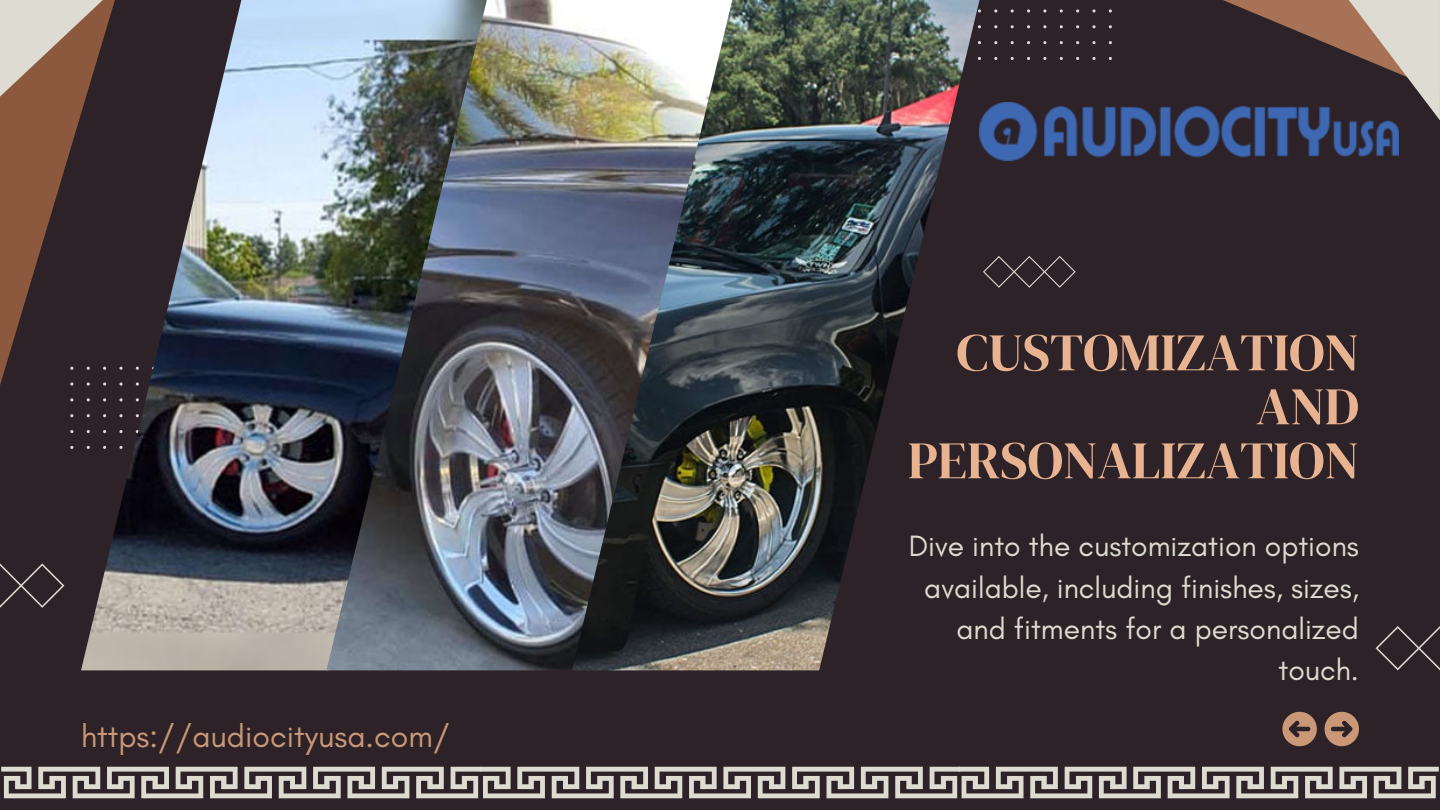
<style>
.page{position:relative;width:1440px;height:810px;background:#2d2227}
.page>*{position:absolute;margin:0;border:0;box-sizing:border-box;transform-origin:0 0}
.t1{font:52.8px/54px "DM Serif Display";color:#e7b391;text-align:right}
.t2{font:32px "Glacial Indifference";color:#ca9877}
.t3{font:30px/41.2px "Glacial Indifference";color:#dedbd2;text-align:right}
</style>
<div class="page">
<svg style="left:70px;top:398px;width:4px;height:51px"></svg>
<img style="left:81px;top:0;width:245px;height:670px">
<img style="left:326px;top:0;width:246px;height:670px">
<svg style="left:980px;top:9px;width:132px;height:51px"></svg>
<img style="left:572px;top:0;width:408px;height:670px">
<svg style="left:0;top:124px;width:190px;height:265px"></svg>
<svg style="left:0;top:0;width:224px;height:124px"></svg>
<svg style="left:1223px;top:0;width:217px;height:120px"></svg>
<svg style="left:983px;top:256px;width:93px;height:32px"></svg>
<svg style="left:0;top:563px;width:64px;height:45px"></svg>
<svg style="left:1376px;top:626px;width:64px;height:44px"></svg>
<svg style="left:1px;top:767px;width:1438px;height:31px"></svg>
<svg style="left:1325px;top:712px;width:34px;height:34px"></svg>
<svg style="left:1282px;top:712px;width:35px;height:34px"></svg>
<img style="left:980px;top:102px;width:418px;height:58px">
<p class="t2" style="left:81px;top:717px;width:370px">https://audiocityusa.com/</p>
<p class="t1" style="left:908px;top:325px;width:453px">CUSTOMIZATION<br>AND<br>PERSONALIZATION</p>
<p class="t3" style="left:909px;top:525px;width:452px">Dive into the customization options available, including finishes, sizes, and fitments for a personalized touch.</p>
</div>
